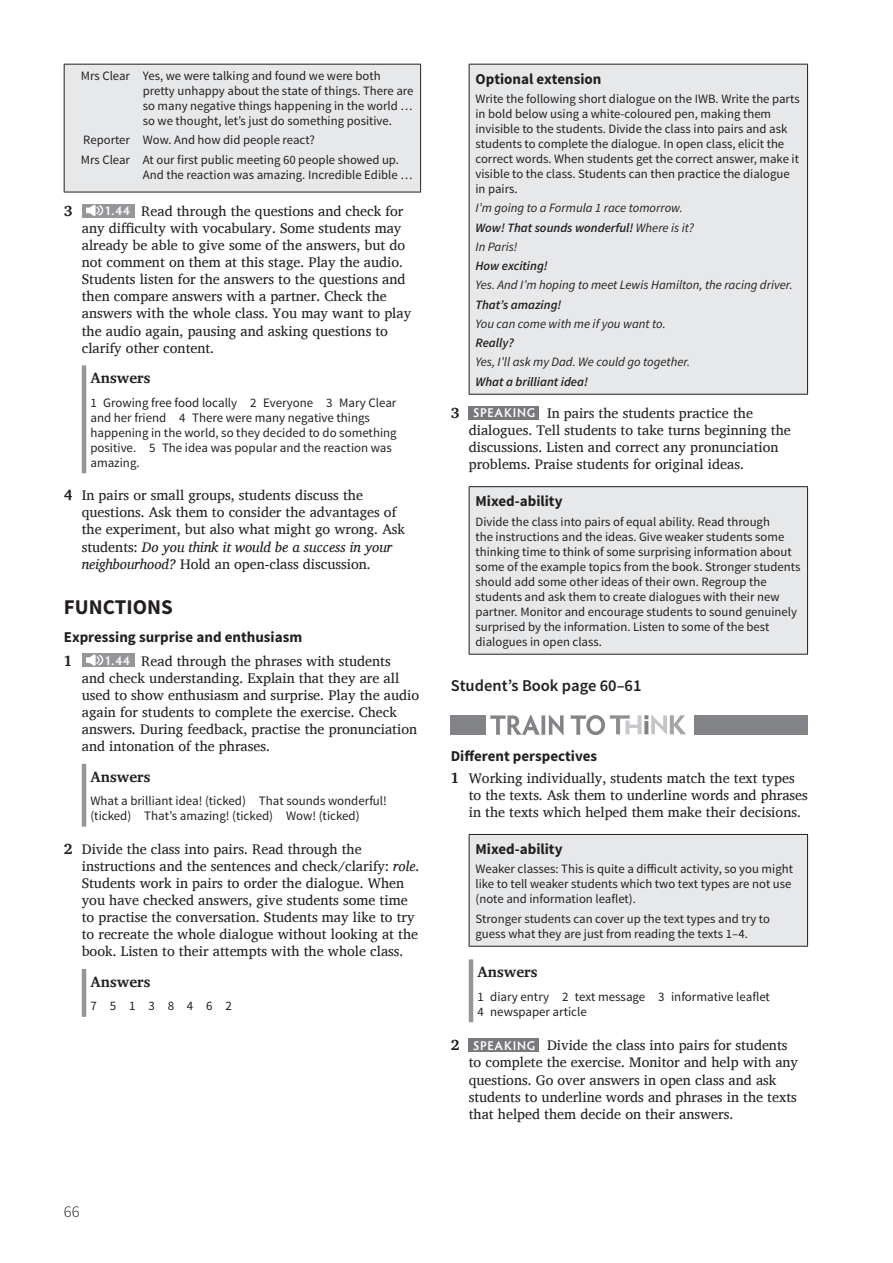
<style>
.page{position:relative;width:893px;height:1263px;background:#fff}
.page>*{position:absolute;margin:0;border:0;box-sizing:border-box;transform-origin:0 0}
.t1{font:700 21px "Source Sans Pro";color:#231f20}
.t2{font:600 16.5px "Source Sans Pro";color:#231f20}
.t3{font:300 16.5px "Source Sans Pro";color:#231f20}
.t4{font:700 15px "Source Sans Pro";color:#231f20}
.t5{font:700 15px "Charis SIL";color:#231f20}
.t6{font:14.25px/17.1px "Charis SIL";color:#231f20}
.t7{font:12.9px/15px "Source Sans Pro";color:#231f20}
.t8{font:12.9px "Source Sans Pro";letter-spacing:1em;color:#231f20}
.t9{font:12.75px/15px "Source Sans Pro";color:#231f20}
.t10{font:italic 12.75px/19.2px "Source Sans Pro";color:#231f20}
.t11{font:italic 600 12.75px "Source Sans Pro";color:#231f20}
.s1{font-family:"Hypatia Sans Pro";font-weight:600;font-size:12.75px;color:#fff}
.s2{font-weight:700;font-size:15px}
.s3{font-style:italic}
.s4{font-weight:600}
</style>
<div class="page">
<div style="left:64px;top:64px;width:357px;height:128px;background:#e7e8e9"></div>
<hr style="left:64px;top:65px;width:1px;height:127px;background:#231f20">
<hr style="left:420px;top:65px;width:1px;height:127px;background:#231f20">
<hr style="left:64px;top:64px;width:357px;height:1px;background:#231f20">
<hr style="left:64px;top:192px;width:357px;height:1px;background:#231f20">
<div style="left:82px;top:204px;width:52px;height:13px;background:#949699"></div>
<svg style="left:86px;top:204px;width:18px;height:12px"></svg>
<hr style="left:82px;top:365px;width:4px;height:108px;background:#949699">
<div style="left:82px;top:653px;width:52px;height:14px;background:#949699"></div>
<svg style="left:86px;top:654px;width:18px;height:12px"></svg>
<hr style="left:82px;top:764px;width:4px;height:63px;background:#949699">
<hr style="left:82px;top:969px;width:4px;height:48px;background:#949699">
<div style="left:469px;top:64px;width:338px;height:330px;background:#e7e8e9"></div>
<hr style="left:469px;top:65px;width:1px;height:329px;background:#231f20">
<hr style="left:807px;top:65px;width:1px;height:329px;background:#231f20">
<hr style="left:469px;top:64px;width:339px;height:1px;background:#231f20">
<hr style="left:469px;top:394px;width:339px;height:1px;background:#231f20">
<div style="left:469px;top:406px;width:70px;height:13px;background:#77797c"></div>
<div style="left:469px;top:487px;width:338px;height:167px;background:#e7e8e9"></div>
<hr style="left:469px;top:487px;width:1px;height:167px;background:#231f20">
<hr style="left:807px;top:487px;width:1px;height:167px;background:#231f20">
<hr style="left:469px;top:486px;width:339px;height:1px;background:#231f20">
<hr style="left:469px;top:654px;width:339px;height:1px;background:#231f20">
<svg style="left:490px;top:715px;width:74px;height:20px"></svg>
<svg style="left:571px;top:715px;width:115px;height:20px"></svg>
<div style="left:451px;top:715px;width:35px;height:20px;background:#828487"></div>
<div style="left:694px;top:715px;width:114px;height:20px;background:#828487"></div>
<div style="left:469px;top:834px;width:338px;height:112px;background:#e7e8e9"></div>
<hr style="left:469px;top:835px;width:1px;height:111px;background:#231f20">
<hr style="left:807px;top:835px;width:1px;height:111px;background:#231f20">
<hr style="left:469px;top:834px;width:339px;height:1px;background:#231f20">
<hr style="left:469px;top:946px;width:339px;height:1px;background:#231f20">
<hr style="left:469px;top:959px;width:4px;height:63px;background:#949699">
<div style="left:469px;top:1038px;width:70px;height:14px;background:#77797c"></div>
<p class="t9" style="left:143px;top:69px;width:272px;text-indent:-62px">Mrs Clear Yes, we were talking and found we were both pretty unhappy about the state of things. There are so many negative things happening in the world … so we thought, let’s just do something positive.</p>
<p class="t9" style="left:81px;top:131px;width:320px;line-height:19.2px">Reporter Wow. And how did people react?<br>Mrs Clear At our first public meeting 60 people showed up.</p>
<p class="t9" style="left:143px;top:167px;width:271px">And the reaction was amazing. Incredible Edible …</p>
<p class="t5" style="left:64px;top:202px;width:10px">3</p>
<p class="t6" style="left:82px;top:202px;width:331px;text-indent:23px"><span class="s1">1.44</span> Read through the questions and check for any difficulty with vocabulary. Some students may already be able to give some of the answers, but do not comment on them at this stage. Play the audio.<br>Students listen for the answers to the questions and then compare answers with a partner. Check the answers with the whole class. You may want to play the audio again, pausing and asking questions to clarify other content.</p>
<p class="t5" style="left:90px;top:369px;width:62px">Answers</p>
<p class="t7" style="left:90px;top:395px;width:308px">1 Growing free food locally 2 Everyone 3 Mary Clear and her friend 4 There were many negative things happening in the world, so they decided to do something positive. 5 The idea was popular and the reaction was amazing.</p>
<p class="t6" style="left:82px;top:487px;width:325px;text-indent:-18px"><span class="s2">4</span> In pairs or small groups, students discuss the questions. Ask them to consider the advantages of the experiment, but also what might go wrong. Ask students: <span class="s3">Do you think it would be a success in your neighbourhood?</span> Hold an open-class discussion.</p>
<h1 class="t1" style="left:64px;top:593px;width:110px">FUNCTIONS</h1>
<p class="t4" style="left:64px;top:627px;width:240px">Expressing surprise and enthusiasm</p>
<p class="t5" style="left:64px;top:651px;width:10px">1</p>
<p class="t6" style="left:82px;top:652px;width:339px;text-indent:23px"><span class="s1">1.44</span> Read through the phrases with students<br>and check understanding. Explain that they are all used to show enthusiasm and surprise. Play the audio again for students to complete the exercise. Check answers. During feedback, practise the pronunciation and intonation of the phrases.</p>
<p class="t5" style="left:90px;top:768px;width:62px">Answers</p>
<p class="t7" style="left:90px;top:794px;width:298px">What a brilliant idea! (ticked) That sounds wonderful! (ticked) That’s amazing! (ticked) Wow! (ticked)</p>
<p class="t6" style="left:82px;top:840px;width:339px;text-indent:-18px"><span class="s2">2</span> Divide the class into pairs. Read through the instructions and the sentences and check/clarify: <span class="s3">role</span>.<br>Students work in pairs to order the dialogue. When you have checked answers, give students some time to practise the conversation. Students may like to try to recreate the whole dialogue without looking at the book. Listen to their attempts with the whole class.</p>
<p class="t5" style="left:90px;top:973px;width:62px">Answers</p>
<p class="t8" style="left:90px;top:998px;width:143px">75138462</p>
<p class="t4" style="left:475px;top:69px;width:127px">Optional extension</p>
<p class="t9" style="left:475px;top:92px;width:326px">Write the following short dialogue on the IWB. Write the parts in bold below using a white-coloured pen, making them invisible to the students. Divide the class into pairs and ask students to complete the dialogue. In open class, elicit the correct words. When students get the correct answer, make it visible to the class. Students can then practice the dialogue in pairs.</p>
<p class="t10" style="left:475px;top:199px;width:220px">I’m going to a Formula 1 race tomorrow.<br><span class="s4">Wow! That sounds wonderful!</span> Where is it?<br>In Paris!</p>
<p class="t11" style="left:475px;top:258px;width:74px">How exciting!</p>
<p class="t10" style="left:475px;top:276px;width:319px">Yes. And I’m hoping to meet Lewis Hamilton, the racing driver.</p>
<p class="t11" style="left:475px;top:296px;width:87px">That’s amazing!</p>
<p class="t10" style="left:475px;top:314px;width:192px">You can come with me if you want to.</p>
<p class="t11" style="left:475px;top:335px;width:40px">Really?</p>
<p class="t10" style="left:475px;top:353px;width:216px">Yes, I’ll ask my Dad. We could go together.</p>
<p class="t11" style="left:475px;top:373px;width:114px">What a brilliant idea!</p>
<p class="t6" style="left:469px;top:404px;width:324px;text-indent:-18px"><span class="s2">3</span> <span class="s1">SPEAKING</span> In pairs the students practice the dialogues. Tell students to take turns beginning the discussions. Listen and correct any pronunciation problems. Praise students for original ideas.</p>
<p class="t4" style="left:475px;top:492px;width:88px">Mixed-ability</p>
<p class="t9" style="left:475px;top:514px;width:326px">Divide the class into pairs of equal ability. Read through<br>the instructions and the ideas. Give weaker students some thinking time to think of some surprising information about some of the example topics from the book. Stronger students should add some other ideas of their own. Regroup the students and ask them to create dialogues with their new partner. Monitor and encourage students to sound genuinely surprised by the information. Listen to some of the best dialogues in open class.</p>
<p class="t2" style="left:451px;top:675px;width:192px">Student’s Book page 60–61</p>
<p class="t4" style="left:451px;top:746px;width:148px">Different perspectives</p>
<p class="t6" style="left:469px;top:769px;width:341px;text-indent:-18px"><span class="s2">1</span> Working individually, students match the text types to the texts. Ask them to underline words and phrases in the texts which helped them make their decisions.</p>
<p class="t4" style="left:475px;top:839px;width:88px">Mixed-ability</p>
<p class="t9" style="left:475px;top:862px;width:319px;text-align:justify">Weaker classes: This is quite a difficult activity, so you might like to tell weaker students which two text types are not use (note and information leaflet).</p>
<p class="t9" style="left:475px;top:911px;width:296px">Stronger students can cover up the text types and try to guess what they are just from reading the texts 1–4.</p>
<p class="t5" style="left:477px;top:963px;width:62px">Answers</p>
<p class="t7" style="left:477px;top:989px;width:294px">1 diary entry 2 text message 3 informative leaflet<br>4 newspaper article</p>
<p class="t6" style="left:469px;top:1037px;width:331px;text-indent:-18px"><span class="s2">2</span> <span class="s1">SPEAKING</span> Divide the class into pairs for students to complete the exercise. Monitor and help with any questions. Go over answers in open class and ask students to underline words and phrases in the texts that helped them decide on their answers.</p>
<p class="t3" style="left:64px;top:1201px;width:17px">66</p>
</div>
